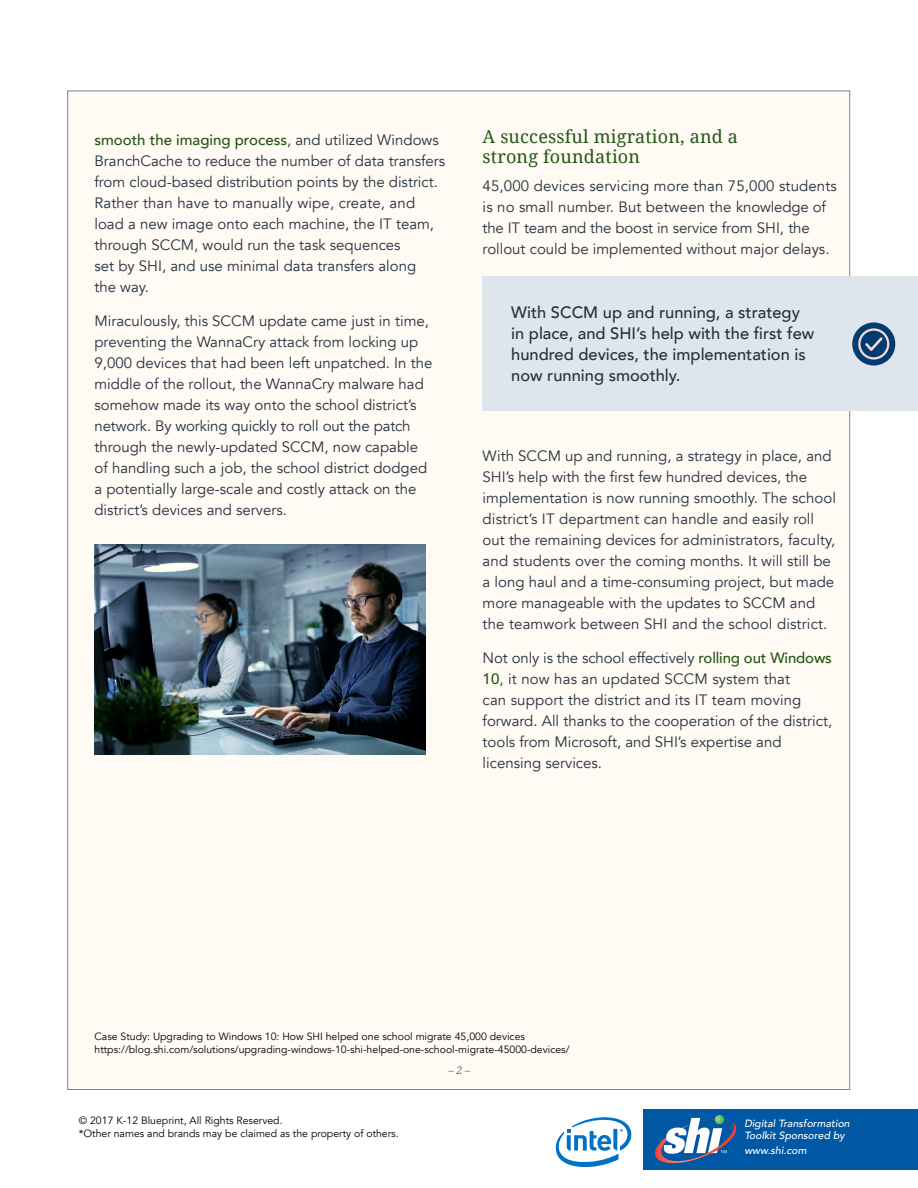
<style>
.page{position:relative;width:918px;height:1188px;background:#fff}
.page>*{position:absolute;margin:0;border:0;box-sizing:border-box;transform-origin:0 0}
.t1{font:18px/19.5px "Droid Serif";letter-spacing:.01em;color:#215711}
.t2{font:500 16.5px/21px "Avenir";color:#24303f}
.t3{font:15px/21px "Avenir";color:#24303f}
.t4{font:10.5px/13.5px "Avenir";color:#000}
.t5{font:italic 500 10.5px/12px "Avenir";color:#fff}
.t6{font:italic 10.5px "Droid Serif";color:#666}
.s1{font-weight:500;color:#215711}
</style>
<div class="page">
<div style="left:643px;top:1109px;width:275px;height:60px;background:#0058a4"></div>
<div style="left:68px;top:91px;width:782px;height:999px;background:#fffaf4;border:1px solid #808080"></div>
<svg style="left:655px;top:1115px;width:81px;height:49px"></svg>
<svg style="left:555px;top:1117px;width:77px;height:50px"></svg>
<div style="left:483px;top:276px;width:435px;height:135px;background:#dee5ec"></div>
<svg style="left:852px;top:322px;width:43px;height:44px"></svg>
<div style="left:858px;top:328px;width:31px;height:32px;border:2px solid #f8d5d1;border-radius:50%"></div>
<svg style="left:863px;top:335px;width:22px;height:19px"></svg>
<img style="left:94px;top:544px;width:332px;height:211px">
<p class="t3" style="left:94px;top:129px;width:352px"><span class="s1">smooth the imaging process</span>, and utilized Windows BranchCache to reduce the number of data transfers from cloud-based distribution points by the district.<br>Rather than have to manually wipe, create, and load a new image onto each machine, the IT team, through SCCM, would run the task sequences<br>set by SHI, and use minimal data transfers along<br>the way.</p>
<p class="t3" style="left:94px;top:311px;width:339px">Miraculously, this SCCM update came just in time, preventing the WannaCry attack from locking up 9,000 devices that had been left unpatched. In the middle of the rollout, the WannaCry malware had somehow made its way onto the school district’s network. By working quickly to roll out the patch through the newly-updated SCCM, now capable of handling such a job, the school district dodged a potentially large-scale and costly attack on the district’s devices and servers.</p>
<p class="t1" style="left:483px;top:127px;width:257px">A successful migration, and a strong foundation</p>
<p class="t3" style="left:483px;top:175px;width:356px">45,000 devices servicing more than 75,000 students is no small number. But between the knowledge of the IT team and the boost in service from SHI, the rollout could be implemented without major delays.</p>
<p class="t2" style="left:511px;top:300px;width:305px">With SCCM up and running, a strategy in place, and SHI’s help with the first few hundred devices, the implementation is now running smoothly.</p>
<p class="t3" style="left:483px;top:445px;width:355px">With SCCM up and running, a strategy in place, and SHI’s help with the first few hundred devices, the implementation is now running smoothly. The school district’s IT department can handle and easily roll out the remaining devices for administrators, faculty, and students over the coming months. It will still be a long haul and a time-consuming project, but made more manageable with the updates to SCCM and the teamwork between SHI and the school district.</p>
<p class="t3" style="left:483px;top:648px;width:351px">Not only is the school effectively <span class="s1">rolling out Windows 10</span>, it now has an updated SCCM system that<br>can support the district and its IT team moving forward. All thanks to the cooperation of the district, tools from Microsoft, and SHI’s expertise and licensing services.</p>
<p class="t4" style="left:94px;top:1029px;width:477px">Case Study: Upgrading to Windows 10: How SHI helped one school migrate 45,000 devices https://blog.shi.com/solutions/upgrading-windows-10-shi-helped-one-school-migrate-45000-devices/</p>
<p class="t6" style="left:448px;top:1064px;width:23px">– 2 –</p>
<p class="t4" style="left:79px;top:1114px;width:321px">© 2017 K-12 Blueprint, All Rights Reserved.<br>*Other names and brands may be claimed as the property of others.</p>
<p class="t5" style="left:744px;top:1117px;width:107px">Digital Transformation<br>Toolkit Sponsored by</p>
<p class="t5" style="left:744px;top:1144px;width:64px">www.shi.com</p>
</div>
